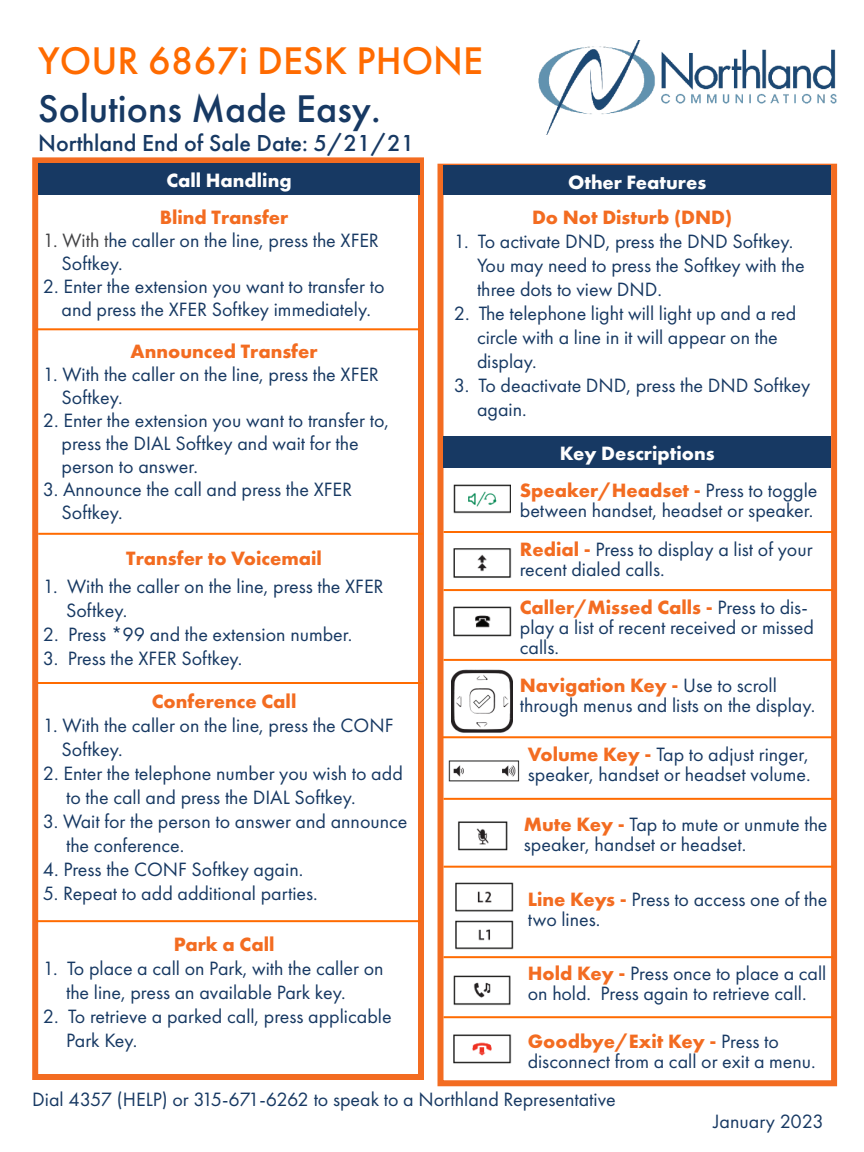
<style>
.page{position:relative;width:864px;height:1152px;background:#fff}
.page>*{position:absolute;margin:0;border:0;box-sizing:border-box;transform-origin:0 0}
.t1{font:500 40px "Futura PT";color:#ff6b00}
.t2{font:500 40px "Futura PT";color:#173963}
.t3{font:500 24px "Futura PT";color:#173963}
.t4{font:20px/24px "Futura PT";color:#173963}
.t5{font:700 20px/37.8px "Futura PT";color:#f36c21}
.t6{font:700 20px "Futura PT";color:#fefefe}
.s1{color:#434345}
.s2{color:#fefefe}
.s3{font-weight:400;color:#173963}
.s4{font-weight:700;color:#f36c21}
</style>
<div class="page">
<div style="left:438px;top:164px;width:399px;height:922px;border:6px solid #f36c21"></div>
<img style="left:538px;top:40px;width:299px;height:95px">
<div style="left:32px;top:157px;width:392px;height:923px;border:6px solid #f36c21"></div>
<div style="left:38px;top:163px;width:382px;height:31px;background:#173963"></div>
<div style="left:444px;top:165px;width:387px;height:29px;background:#173963"></div>
<div style="left:444px;top:436px;width:387px;height:31px;background:#173963"></div>
<hr style="left:35px;top:328px;width:385px;height:2px;background:#ff6b00">
<hr style="left:38px;top:533px;width:385px;height:2px;background:#ff6b00">
<hr style="left:37px;top:682px;width:385px;height:2px;background:#ff6b00">
<hr style="left:36px;top:920px;width:384px;height:2px;background:#ff6b00">
<img style="left:453px;top:548px;width:58px;height:30px">
<img style="left:453px;top:484px;width:57px;height:30px">
<img style="left:453px;top:606px;width:59px;height:30px">
<img style="left:452px;top:670px;width:60px;height:62px">
<img style="left:448px;top:761px;width:72px;height:21px">
<img style="left:458px;top:821px;width:49px;height:29px">
<img style="left:455px;top:882px;width:59px;height:68px">
<img style="left:453px;top:975px;width:58px;height:31px">
<img style="left:453px;top:1034px;width:59px;height:30px">
<hr style="left:444px;top:531px;width:389px;height:2px;background:#ff6b00">
<hr style="left:444px;top:1016px;width:389px;height:2px;background:#ff6b00">
<hr style="left:444px;top:956px;width:389px;height:2px;background:#ff6b00">
<hr style="left:444px;top:866px;width:389px;height:2px;background:#ff6b00">
<hr style="left:444px;top:798px;width:389px;height:2px;background:#ff6b00">
<hr style="left:442px;top:736px;width:390px;height:2px;background:#ff6b00">
<hr style="left:444px;top:659px;width:389px;height:2px;background:#ff6b00">
<hr style="left:444px;top:589px;width:389px;height:2px;background:#ff6b00">
<h1 class="t1" style="left:38px;top:36px;width:446px">YOUR 6867i DESK PHONE</h1>
<h1 class="t2" style="left:38px;top:84px;width:344px">Solutions Made Easy.</h1>
<p class="t3" style="left:38px;top:128px;width:378px">Northland End of Sale Date: 5/21/21</p>
<p class="t6" style="left:166px;top:167px;width:127px">Call Handling</p>
<p class="t5" style="left:160px;top:198px;width:130px">Blind Transfer</p>
<p class="t4" style="left:62px;top:228px;width:319px;line-height:23px;text-indent:-19px"><span class="s1">1. With t</span>he caller on the line, press the XFER<br>Softkey.</p>
<p class="t4" style="left:43px;top:274px;width:343px;line-height:23px;text-align:center">2. Enter the extension you want to transfer to and press the XFER Softkey immediately.</p>
<p class="t5" style="left:131px;top:332px;width:189px">Announced Transfer</p>
<p class="t4" style="left:61px;top:362px;width:319px;line-height:23px;text-indent:-19px">1. With the caller on the line, press the XFER<br>Softkey.</p>
<p class="t4" style="left:61px;top:408px;width:329px;line-height:23px;text-indent:-19px">2. Enter the extension you want to transfer to, press the DIAL Softkey and wait for the person to answer.</p>
<p class="t4" style="left:61px;top:477px;width:292px;line-height:23px;text-indent:-19px">3. Announce the call and press the XFER<br>Softkey.</p>
<p class="t5" style="left:126px;top:539px;width:197px">Transfer to Voicemail</p>
<p class="t4" style="left:66px;top:574px;width:319px;text-indent:-23px">1. With the caller on the line, press the XFER<br>Softkey.</p>
<p class="t4" style="left:43px;top:622px;width:311px">2. Press *99 and the extension number.</p>
<p class="t4" style="left:43px;top:646px;width:201px">3. Press the XFER Softkey.</p>
<p class="t5" style="left:152px;top:682px;width:146px">Conference Call</p>
<p class="t4" style="left:61px;top:713px;width:333px;text-indent:-19px">1. With the caller on the line, press the CONF<br>Softkey.</p>
<p class="t4" style="left:66px;top:761px;width:338px;text-indent:-23px">2. Enter the telephone number you wish to add to the call and press the DIAL Softkey.</p>
<p class="t4" style="left:66px;top:809px;width:343px;text-indent:-23px">3. Wait for the person to answer and announce the conference.</p>
<p class="t4" style="left:43px;top:857px;width:262px">4. Press the CONF Softkey again.</p>
<p class="t4" style="left:43px;top:881px;width:276px">5. Repeat to add additional parties.</p>
<p class="t5" style="left:174px;top:925px;width:102px">Park a Call</p>
<p class="t4" style="left:66px;top:956px;width:319px;text-indent:-23px">1. To place a call on Park, with the caller on the line, press an available Park key.</p>
<p class="t4" style="left:66px;top:1004px;width:327px;text-indent:-23px">2. To retrieve a parked call, press applicable<br>Park Key.</p>
<p class="t6" style="left:568px;top:169px;width:140px">Other Features</p>
<p class="t5" style="left:532px;top:198px;width:202px">Do Not Disturb (DND)</p>
<p class="t4" style="left:477px;top:229px;width:329px;text-indent:-23px">1. To activate DND, press the DND Softkey.<br>You may need to press the Softkey with the three dots to view DND.</p>
<p class="t4" style="left:477px;top:301px;width:321px;text-indent:-23px">2. The telephone light will light up and a red circle with a line in it will appear on the display.</p>
<p class="t4" style="left:477px;top:373px;width:335px;text-indent:-23px">3. To deactivate DND, press the DND Softkey again.</p>
<p class="t5" style="left:520px;top:434px;width:299px;text-indent:40px"><span class="s2">Key Descriptions<br></span>Speaker/Headset - <span class="s3">Press to toggle</span></p>
<p class="t4" style="left:520px;top:491px;width:295px;line-height:39px">between handset, headset or speaker.<br><span class="s4">Redial -</span> Press to display a list of your</p>
<p class="t4" style="left:520px;top:558px;width:146px">recent dialed calls.</p>
<p class="t4" style="left:520px;top:598px;width:296px;line-height:20px"><span class="s4">Caller/Missed Calls -</span> Press to dis&shy;play a list of recent received or missed calls.</p>
<p class="t4" style="left:520px;top:675px;width:297px;line-height:20px"><span class="s4">Navigation Key -</span> Use to scroll through menus and lists on the display.</p>
<p class="t4" style="left:528px;top:744px;width:284px;line-height:20px"><span class="s4">Volume Key -</span> Tap to adjust ringer, speaker, handset or headset volume.</p>
<p class="t4" style="left:524px;top:814px;width:305px;line-height:20px"><span class="s4">Mute Key -</span> Tap to mute or unmute the speaker, handset or headset.</p>
<p class="t4" style="left:528px;top:889px;width:301px;line-height:20px"><span class="s4">Line Keys -</span> Press to access one of the two lines.</p>
<p class="t4" style="left:528px;top:963px;width:300px;line-height:20px"><span class="s4">Hold Key -</span> Press once to place a call on hold. Press again to retrieve call.</p>
<p class="t4" style="left:528px;top:1031px;width:290px;line-height:20px"><span class="s4">Goodbye/Exit Key -</span> Press to disconnect from a call or exit a menu.</p>
<p class="t4" style="left:32px;top:1087px;width:585px">Dial 4357 (HELP) or 315-671-6262 to speak to a Northland Representative</p>
<p class="t4" style="left:713px;top:1110px;width:112px">January 2023</p>
</div>
